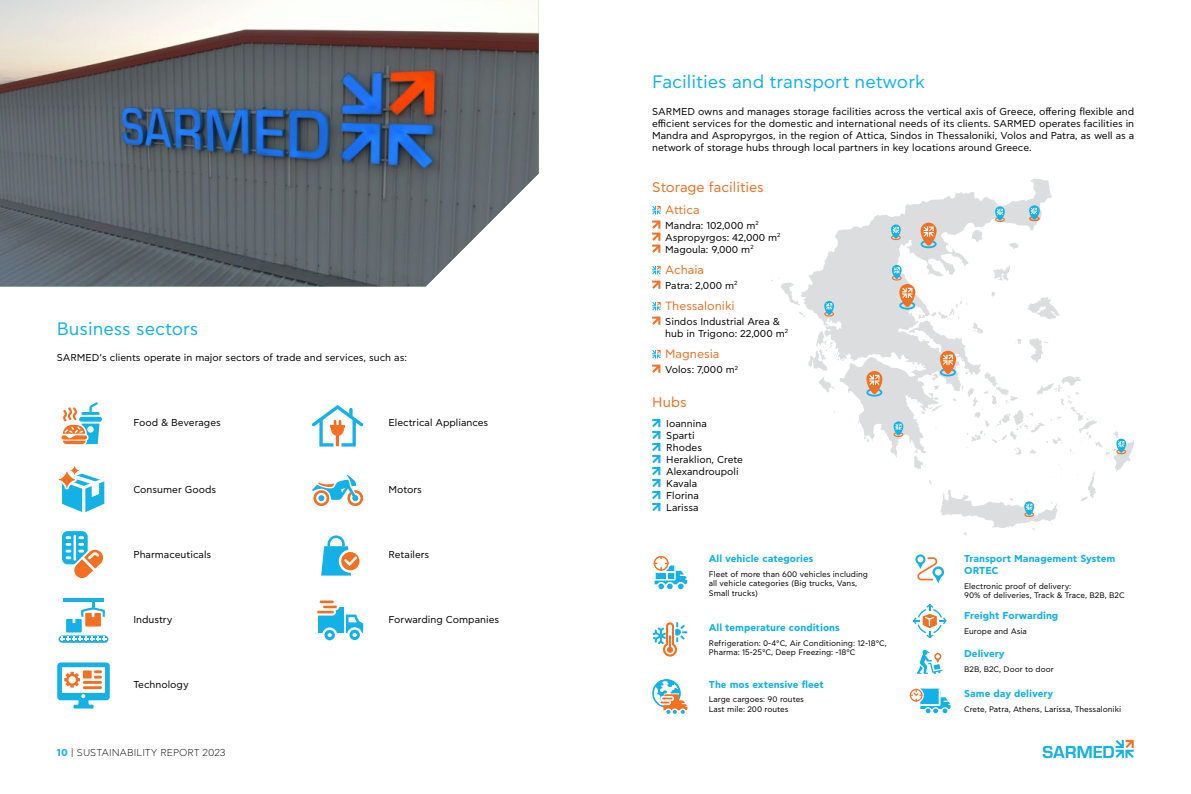
<style>
.page{position:relative;width:1191px;height:794px;background:#fff}
.page>*{position:absolute;margin:0;border:0;box-sizing:border-box;transform-origin:0 0}
.t1{font:18px "CF Asty Std";color:#14b1e7}
.t2{font:14px "CF Asty Std";color:#f36f21}
.t3{font:12px "CF Asty Std";color:#f36f21}
.t4{font:10px/12px "CF Asty Std";color:#000}
.t5{font:700 10px/12px "CF Asty Std";color:#14b1e7}
.t6{font:300 10px "CF Asty Std";color:#000}
.t7{font:8px/9.6px "CF Asty Std";color:#000}
.s1{font-weight:700;color:#14b1e7}
</style>
<div class="page">
<svg style="left:1042px;top:740px;width:91px;height:18px"></svg>
<svg style="left:321px;top:535px;width:39px;height:40px"></svg>
<div style="left:62px;top:531px;width:26px;height:33px;background:#14b1e7;border-radius:6px"></div>
<hr style="left:74px;top:535px;width:2px;height:25px;background:#fff">
<svg style="left:66px;top:536px;width:37px;height:42px"></svg>
<div style="left:319px;top:607px;width:25px;height:25px;background:#14b1e7"></div>
<svg style="left:322px;top:627px;width:15px;height:14px"></svg>
<svg style="left:346px;top:614px;width:17px;height:27px"></svg>
<svg style="left:317px;top:600px;width:22px;height:15px"></svg>
<hr style="left:63px;top:598px;width:41px;height:3px;background:#14b1e7">
<svg style="left:59px;top:601px;width:49px;height:42px"></svg>
<svg style="left:57px;top:662px;width:53px;height:46px"></svg>
<svg style="left:61px;top:402px;width:38px;height:43px"></svg>
<svg style="left:312px;top:405px;width:51px;height:42px"></svg>
<svg style="left:58px;top:466px;width:47px;height:47px"></svg>
<svg style="left:312px;top:475px;width:51px;height:31px"></svg>
<svg style="left:652px;top:206px;width:8px;height:8px"></svg>
<svg style="left:652px;top:220px;width:8px;height:33px"></svg>
<svg style="left:652px;top:266px;width:8px;height:8px"></svg>
<svg style="left:652px;top:280px;width:8px;height:9px"></svg>
<svg style="left:652px;top:302px;width:8px;height:8px"></svg>
<svg style="left:652px;top:316px;width:8px;height:9px"></svg>
<svg style="left:652px;top:350px;width:8px;height:8px"></svg>
<svg style="left:652px;top:364px;width:8px;height:9px"></svg>
<svg style="left:652px;top:419px;width:8px;height:92px"></svg>
<svg style="left:771px;top:178px;width:363px;height:358px"></svg>
<svg style="left:940px;top:351px;width:16px;height:25px"></svg>
<svg style="left:866px;top:371px;width:16px;height:25px"></svg>
<svg style="left:920px;top:223px;width:17px;height:25px"></svg>
<svg style="left:1029px;top:205px;width:11px;height:16px"></svg>
<svg style="left:995px;top:206px;width:10px;height:16px"></svg>
<svg style="left:891px;top:224px;width:10px;height:16px"></svg>
<svg style="left:891px;top:265px;width:24px;height:44px"></svg>
<svg style="left:824px;top:301px;width:10px;height:15px"></svg>
<svg style="left:893px;top:421px;width:10px;height:16px"></svg>
<svg style="left:1116px;top:438px;width:10px;height:16px"></svg>
<svg style="left:1024px;top:501px;width:10px;height:16px"></svg>
<svg style="left:653px;top:555px;width:35px;height:35px"></svg>
<svg style="left:652px;top:622px;width:35px;height:34px"></svg>
<svg style="left:915px;top:554px;width:29px;height:29px"></svg>
<svg style="left:912px;top:604px;width:34px;height:34px"></svg>
<svg style="left:916px;top:650px;width:26px;height:24px"></svg>
<svg style="left:652px;top:679px;width:36px;height:35px"></svg>
<svg style="left:909px;top:688px;width:42px;height:26px"></svg>
<img style="left:0;top:0;width:539px;height:286px">
<h1 class="t1" style="left:57px;top:318px;width:143px">Business sectors</h1>
<p class="t4" style="left:57px;top:352px;width:352px">SARMED’s clients operate in major sectors of trade and services, such as:</p>
<p class="t4" style="left:133px;top:417px;width:89px">Food &amp; Beverages</p>
<p class="t4" style="left:388px;top:417px;width:101px">Electrical Appliances</p>
<p class="t4" style="left:133px;top:484px;width:84px">Consumer Goods</p>
<p class="t4" style="left:388px;top:484px;width:35px">Motors</p>
<p class="t4" style="left:133px;top:549px;width:79px">Pharmaceuticals</p>
<p class="t4" style="left:388px;top:549px;width:42px">Retailers</p>
<p class="t4" style="left:133px;top:614px;width:41px">Industry</p>
<p class="t4" style="left:388px;top:614px;width:112px">Forwarding Companies</p>
<p class="t4" style="left:133px;top:679px;width:57px">Technology</p>
<p class="t6" style="left:57px;top:747px;width:170px"><span class="s1">10</span> | SUSTAINABILITY REPORT 2023</p>
<h1 class="t1" style="left:652px;top:72px;width:274px">Facilities and transport network</h1>
<p class="t4" style="left:652px;top:106px;width:484px;text-align:justify">SARMED owns and manages storage facilities across the vertical axis of Greece, offering flexible and efficient services for the domestic and international needs of its clients. SARMED operates facilities in Mandra and Aspropyrgos, in the region of Attica, Sindos in Thessaloniki, Volos and Patra, as well as a network of storage hubs through local partners in key locations around Greece.</p>
<h2 class="t2" style="left:652px;top:179px;width:113px">Storage facilities</h2>
<p class="t3" style="left:665px;top:203px;width:36px">Attica</p>
<p class="t4" style="left:665px;top:220px;width:117px">Mandra: 102,000 m<sup>2<br></sup>Aspropyrgos: 42,000 m<sup>2<br></sup>Magoula: 9,000 m<sup>2</sup></p>
<p class="t3" style="left:665px;top:263px;width:40px">Achaia</p>
<p class="t4" style="left:665px;top:280px;width:74px">Patra: 2,000 m<sup>2</sup></p>
<p class="t3" style="left:665px;top:299px;width:71px">Thessaloniki</p>
<p class="t4" style="left:665px;top:316px;width:124px">Sindos Industrial Area &amp; hub in Trigono: 22,000 m<sup>2</sup></p>
<p class="t3" style="left:665px;top:347px;width:56px">Magnesia</p>
<p class="t4" style="left:665px;top:364px;width:74px">Volos: 7,000 m<sup>2</sup></p>
<h2 class="t2" style="left:652px;top:394px;width:36px">Hubs</h2>
<p class="t4" style="left:666px;top:418px;width:78px">Ioannina<br>Sparti<br>Rhodes<br>Heraklion, Crete<br>Alexandroupoli<br>Kavala<br>Florina<br>Larissa</p>
<p class="t5" style="left:709px;top:553px;width:106px">All vehicle categories</p>
<p class="t7" style="left:709px;top:569px;width:161px">Fleet of more than 600 vehicles including all vehicle categories (Big trucks, Vans,<br>Small trucks)</p>
<p class="t5" style="left:709px;top:622px;width:132px">All temperature conditions</p>
<p class="t7" style="left:709px;top:638px;width:179px">Refrigeration: 0-4°C, Air Conditioning: 12-18°C,<br>Pharma: 15-25°C, Deep Freezing: -18°C</p>
<p class="t5" style="left:709px;top:679px;width:117px">The mos extensive fleet</p>
<p class="t7" style="left:709px;top:695px;width:97px">Large cargoes: 90 routes<br>Last mile: 200 routes</p>
<p class="t5" style="left:964px;top:553px;width:153px">Transport Management System<br>ORTEC</p>
<p class="t7" style="left:964px;top:581px;width:162px">Electronic proof of delivery:<br>90% of deliveries, Track &amp; Trace, Β2Β, B2C</p>
<p class="t5" style="left:964px;top:610px;width:96px">Freight Forwarding</p>
<p class="t7" style="left:964px;top:626px;width:64px">Europe and Asia</p>
<p class="t5" style="left:964px;top:648px;width:42px">Delivery</p>
<p class="t7" style="left:964px;top:664px;width:91px">B2B, B2C, Door to door</p>
<p class="t5" style="left:964px;top:688px;width:91px">Same day delivery</p>
<p class="t7" style="left:964px;top:704px;width:158px">Crete, Patra, Athens, Larissa, Thessaloniki</p>
</div>
